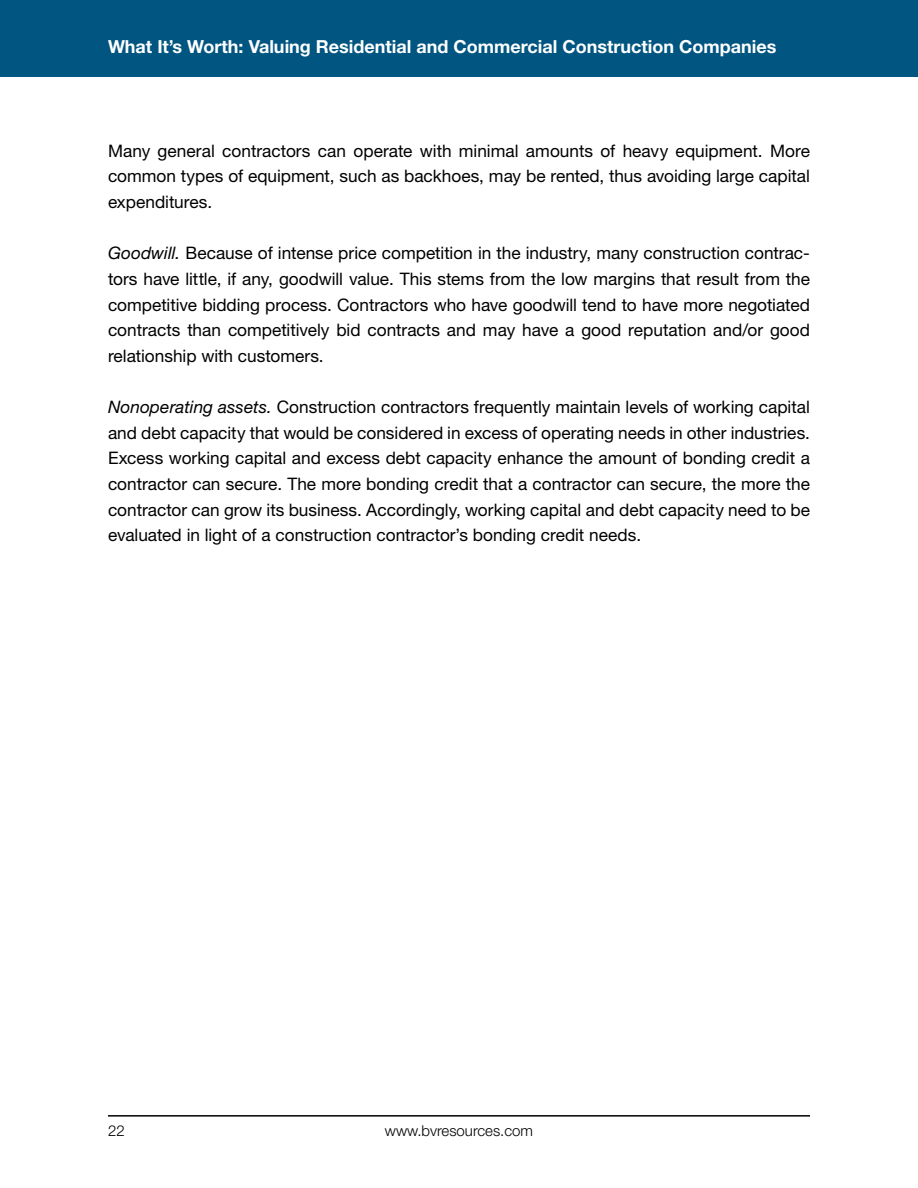
<style>
.page{position:relative;width:918px;height:1188px;background:#fff}
.page>*{position:absolute;margin:0;border:0;box-sizing:border-box;transform-origin:0 0}
.t1{font:700 18px "Helvetica Neue LT Std";color:#fff}
.t2{font:17.25px/25.7px "Helvetica Neue LT Std";color:#000;text-align:justify}
.t3{font:300 15px "Helvetica Neue LT Std";color:#000}
.s1{font-style:italic}
</style>
<div class="page">
<div style="left:0;top:0;width:918px;height:77px;background:#005581"></div>
<hr style="left:108px;top:1115px;width:702px;height:2px;background:#000">
<p class="t1" style="left:108px;top:35px;width:670px">What It’s Worth: Valuing Residential and Commercial Construction Companies</p>
<p class="t2" style="left:108px;top:137px;width:704px">Many general contractors can operate with minimal amounts of heavy equipment. More common types of equipment, such as backhoes, may be rented, thus avoiding large capital expenditures.</p>
<p class="t2" style="left:108px;top:240px;width:704px"><span class="s1">Goodwill.</span> Because of intense price competition in the industry, many construction contrac&shy;tors have little, if any, goodwill value. This stems from the low margins that result from the competitive bidding process. Contractors who have goodwill tend to have more negotiated contracts than competitively bid contracts and may have a good reputation and/or good relationship with customers.</p>
<p class="t2" style="left:108px;top:394px;width:704px"><span class="s1">Nonoperating assets.</span> Construction contractors frequently maintain levels of working capital and debt capacity that would be considered in excess of operating needs in other industries.<br>Excess working capital and excess debt capacity enhance the amount of bonding credit a contractor can secure. The more bonding credit that a contractor can secure, the more the contractor can grow its business. Accordingly, working capital and debt capacity need to be evaluated in light of a construction contractor’s bonding credit needs.</p>
<p class="t3" style="left:108px;top:1122px;width:18px">22</p>
<p class="t3" style="left:385px;top:1122px;width:150px">www.bvresources.com</p>
</div>
